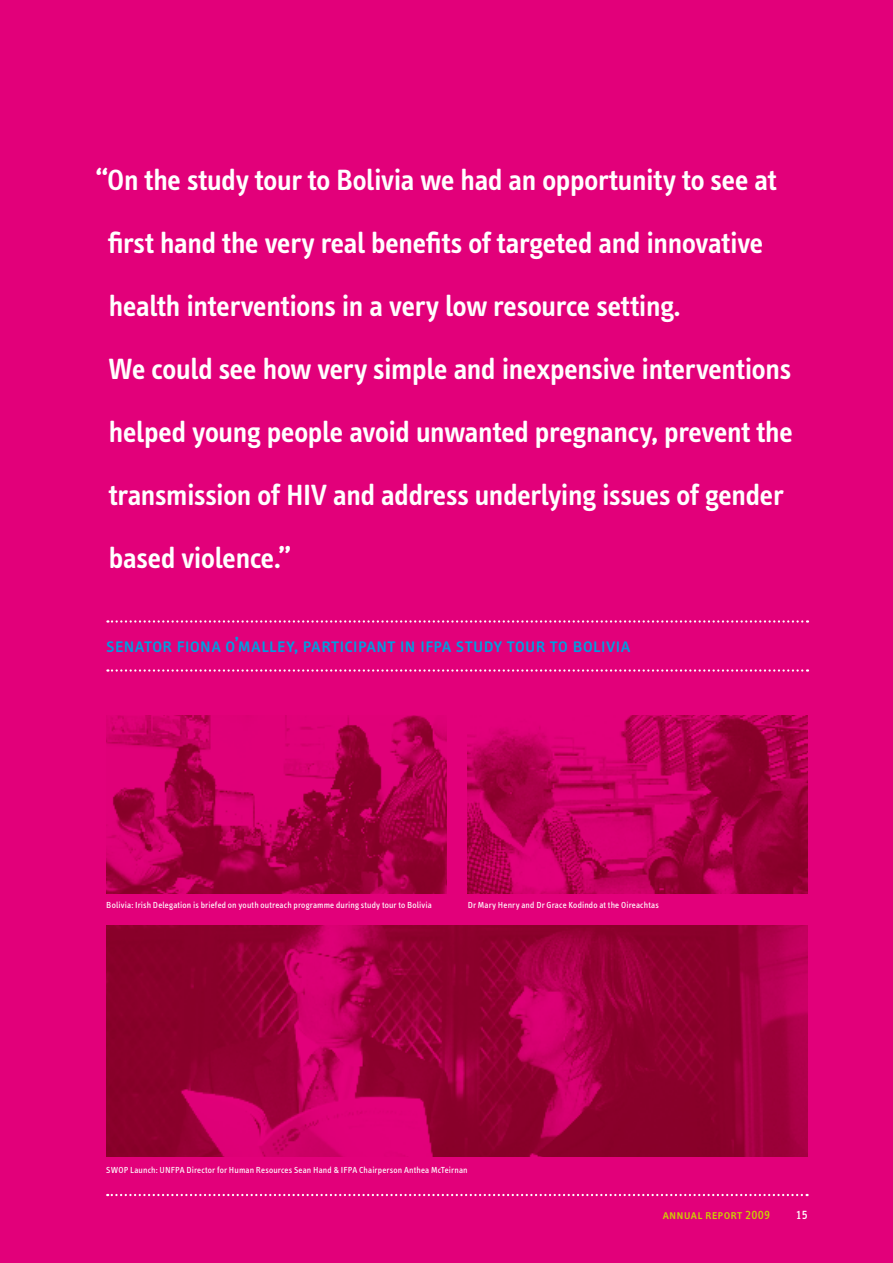
<style>
.page{position:relative;width:893px;height:1263px;background:#e2007a}
.page>*{position:absolute;margin:0;border:0;box-sizing:border-box;transform-origin:0 0}
.t1{font:600 30px/63px "Info Text";letter-spacing:-.01em;color:#fff}
.t2{font:21px "Info Text Book Caps";letter-spacing:-.005em;color:#009ee0}
.t3{font:13.5px "Info Text Book Caps";letter-spacing:.01em;color:#cbd300}
.t4{font:13.5px "Info Text Book Caps";color:#fff}
.t5{font:9px "Info Text";letter-spacing:.015em;color:#fff}
</style>
<div class="page">
<img style="left:106px;top:715px;width:340px;height:179px">
<img style="left:468px;top:715px;width:340px;height:179px">
<img style="left:106px;top:925px;width:702px;height:231px">
<svg style="left:107px;top:620px;width:701px;height:3px"></svg>
<svg style="left:107px;top:669px;width:701px;height:3px"></svg>
<svg style="left:107px;top:1194px;width:701px;height:2px"></svg>
<p class="t1" style="left:108px;top:149px;width:686px;text-indent:-13px">“On the study tour to Bolivia we had an opportunity to see at first hand the very real benefits of targeted and innovative health interventions in a very low resource setting.<br>We could see how very simple and inexpensive interventions helped young people avoid unwanted pregnancy, prevent the transmission of HIV and address underlying issues of gender based violence.”</p>
<p class="t2" style="left:106px;top:634px;width:526px">senator fiona o’malley, participant in ifpa study tour to bolivia</p>
<p class="t5" style="left:106px;top:900px;width:327px">Bolivia: Irish Delegation is briefed on youth outreach programme during study tour to Bolivia</p>
<p class="t5" style="left:468px;top:900px;width:193px">Dr Mary Henry and Dr Grace Kodindo at the Oireachtas</p>
<p class="t5" style="left:106px;top:1165px;width:363px">SWOP Launch: UNFPA Director for Human Resources Sean Hand &amp; IFPA Chairperson Anthea McTeirnan</p>
<p class="t3" style="left:663px;top:1207px;width:109px">annual report 2009</p>
<p class="t4" style="left:796px;top:1207px;width:13px">15</p>
</div>
